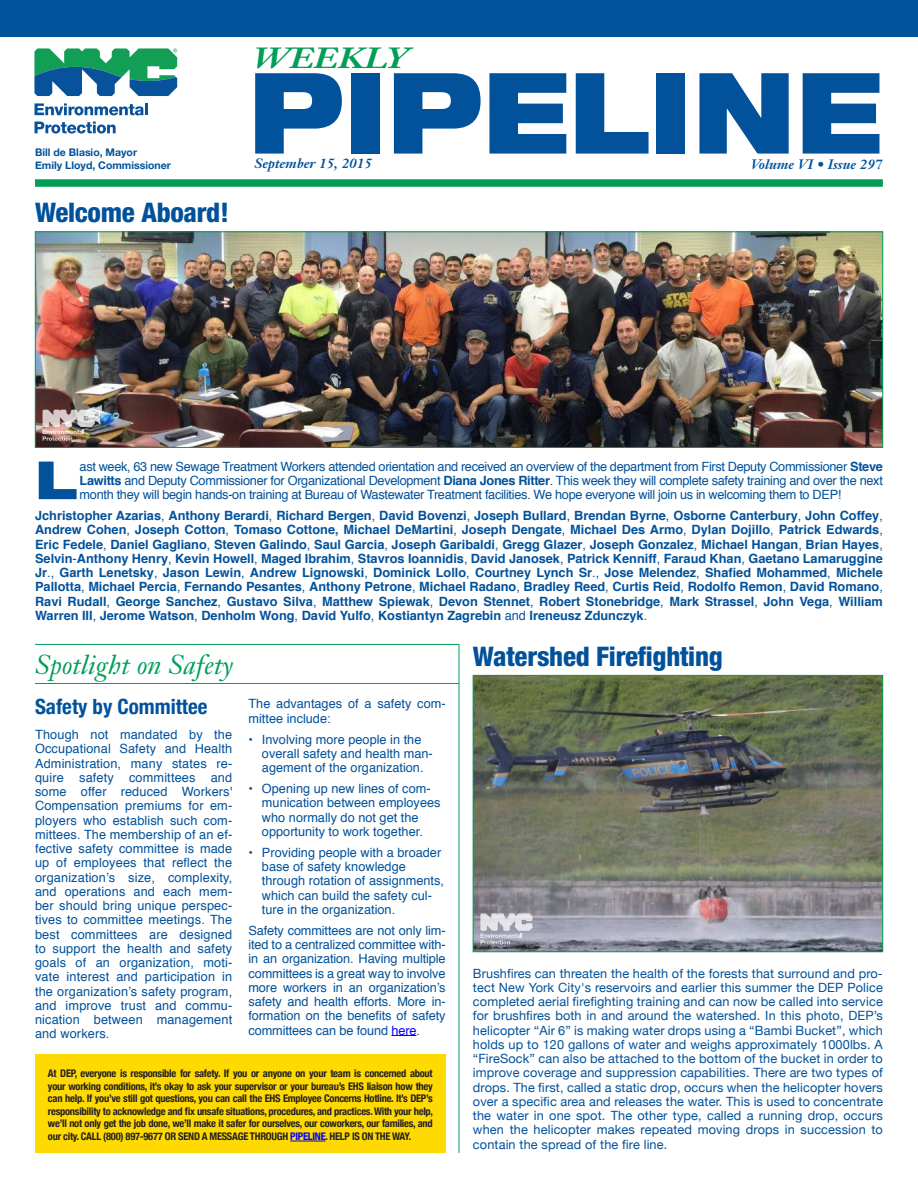
<style>
.page{position:relative;width:918px;height:1188px;background:#fff}
.page>*{position:absolute;margin:0;border:0;box-sizing:border-box;transform-origin:0 0}
.t1{font:900 expanded 112.5px "Helvetica Neue";color:#01519b;scale:.9 1}
.body{font:900 expanded 52.65px "Helvetica Neue";color:#01519b}
.t2{font:italic 700 28.8px "Janson Text";color:#009e57;scale:1.25 1}
.body-2{font:800 condensed 27px "Helvetica Neue";letter-spacing:-.01em;color:#01519b}
.t3{font:italic 27px "Janson Text";color:#009e57}
.body-3{font:700 condensed 21px "Helvetica Neue";color:#01519b}
.t4{font:italic 700 13.5px "Janson Text";color:#01519b}
.body-4{font:12.75px/14.2px "Helvetica";color:#01519b}
.body-5{font:700 12.75px/14.2px "Helvetica";color:#01519b;text-align:justify}
.body-6{font:12.75px/14.2px "Helvetica Neue";letter-spacing:.01em;color:#01519b;text-align:justify}
.t5{font:700 condensed 10.5px/12.6px "Helvetica Neue";letter-spacing:-.025em;color:#231f20;text-align:justify}
.t6{font:700 10.5px "Helvetica Neue";color:#01519b}
.s1{font-weight:700}
.s2{font-weight:400}
.s3{color:#00f}
</style>
<div class="page">
<svg style="left:35px;top:103px;width:113px;height:12px"></svg>
<svg style="left:35px;top:122px;width:81px;height:12px"></svg>
<svg style="left:34px;top:48px;width:143px;height:48px"></svg>
<div style="left:35px;top:179px;width:848px;height:8px;background:#009e57"></div>
<hr style="left:459px;top:644px;width:1px;height:509px;background:#009e57">
<div style="left:0;top:0;width:918px;height:36px;background:#01519b"></div>
<div style="left:35px;top:1054px;width:411px;height:99px;background:#ffda01"></div>
<hr style="left:290px;top:1141px;width:35px;height:1px;background:#00f">
<img style="left:37px;top:234px;width:844px;height:212px">
<div style="left:35px;top:232px;width:848px;height:216px;border:1px solid #009e57"></div>
<img style="left:43px;top:410px;width:52px;height:31px">
<img style="left:475px;top:677px;width:406px;height:273px">
<div style="left:473px;top:675px;width:410px;height:277px;border:1px solid #009e57"></div>
<svg style="left:480px;top:913px;width:53px;height:32px"></svg>
<svg style="left:391px;top:1035px;width:25px;height:1px"></svg>
<hr style="left:35px;top:644px;width:424px;height:1px;background:#009e57">
<hr style="left:35px;top:683px;width:424px;height:1px;background:#009e57">
<p class="t6" style="left:35px;top:144px;width:104px">Bill de Blasio, Mayor</p>
<p class="t6" style="left:35px;top:157px;width:137px">Emily Lloyd, Commissioner</p>
<p class="body-2" style="left:35px;top:196px;width:195px">Welcome Aboard!</p>
<p class="t2" style="left:253px;top:39px;width:126px">WEEKLY</p>
<p class="t1" style="left:248px;top:40px;width:706px">PIPELINE</p>
<p class="t4" style="left:255px;top:154px;width:119px">September 15, 2015</p>
<p class="t4" style="left:751px;top:155px;width:133px">Volume VI • Issue 297</p>
<p class="body" style="left:35px;top:446px;width:43px">L</p>
<p class="body-4" style="left:80px;top:459px;width:805px;text-align:justify">ast week, 63 new Sewage Treatment Workers attended orientation and received an overview of the department from First Deputy Commissioner <span class="s1">Steve Lawitts</span> and Deputy Commissioner for Organizational Development <span class="s1">Diana Jones Ritter</span>. This week they will complete safety training and over the next month they will begin hands-on training at Bureau of Wastewater Treatment facilities. We hope everyone will join us in welcoming them to DEP!</p>
<p class="body-5" style="left:35px;top:509px;width:849px">Jchristopher Azarias<span class="s2">,</span> Anthony Berardi<span class="s2">,</span> Richard Bergen<span class="s2">,</span> David Bovenzi<span class="s2">,</span> Joseph Bullard<span class="s2">,</span> Brendan Byrne<span class="s2">,</span> Osborne Canterbury<span class="s2">,</span> John Coffey<span class="s2">, </span>Andrew Cohen<span class="s2">,</span> Joseph Cotton<span class="s2">,</span> Tomaso Cottone, Michael DeMartini<span class="s2">,</span> Joseph Dengate<span class="s2">,</span> Michael Des Armo<span class="s2">,</span> Dylan Dojillo<span class="s2">,</span> Patrick Edwards<span class="s2">, </span>Eric Fedele<span class="s2">,</span> Daniel Gagliano<span class="s2">,</span> Steven Galindo<span class="s2">,</span> Saul Garcia<span class="s2">,</span> Joseph Garibaldi<span class="s2">,</span> Gregg Glazer<span class="s2">,</span> Joseph Gonzalez<span class="s2">,</span> Michael Hangan<span class="s2">,</span> Brian Hayes<span class="s2">, </span>Selvin<span class="s2">-</span>Anthony Henry<span class="s2">,</span> Kevin Howell<span class="s2">,</span> Maged Ibrahim<span class="s2">,</span> Stavros Ioannidis<span class="s2">,</span> David Janosek<span class="s2">,</span> Patrick Kenniff<span class="s2">,</span> Faraud Khan<span class="s2">,</span> Gaetano Lamaruggine Jr<span class="s2">.,</span> Garth Lenetsky<span class="s2">,</span> Jason Lewin<span class="s2">,</span> Andrew Lignowski<span class="s2">,</span> Dominick Lollo<span class="s2">,</span> Courtney Lynch Sr<span class="s2">.,</span> Jose Melendez<span class="s2">,</span> Shafied Mohammed<span class="s2">,</span> Michele Pallotta<span class="s2">,</span> Michael Percia<span class="s2">,</span> Fernando Pesantes<span class="s2">,</span> Anthony Petrone<span class="s2">,</span> Michael Radano<span class="s2">,</span> Bradley Reed<span class="s2">,</span> Curtis Reid<span class="s2">,</span> Rodolfo Remon<span class="s2">,</span> David Romano<span class="s2">, </span>Ravi Rudall<span class="s2">,</span> George Sanchez<span class="s2">,</span> Gustavo Silva<span class="s2">,</span> Matthew Spiewak<span class="s2">,</span> Devon Stennet<span class="s2">,</span> Robert Stonebridge<span class="s2">,</span> Mark Strassel<span class="s2">,</span> John Vega<span class="s2">,</span> William Warren III<span class="s2">,</span> Jerome Watson<span class="s2">,</span> Denholm Wong<span class="s2">,</span> David Yulfo<span class="s2">,</span> Kostiantyn Zagrebin <span class="s2">and</span> Ireneusz Zdunczyk<span class="s2">.</span></p>
<p class="t3" style="left:35px;top:648px;width:200px">Spotlight on Safety</p>
<p class="body-2" style="left:473px;top:640px;width:251px">Watershed Firefighting</p>
<p class="body-3" style="left:35px;top:689px;width:174px">Safety by Committee</p>
<p class="body-4" style="left:35px;top:728px;width:199px;text-align:justify">Though not mandated by the Occupational Safety and Health Administration, many states re&shy;quire safety committees and some offer reduced Workers' Compensation premiums for em&shy;ployers who establish such com&shy;mittees. The membership of an ef&shy;fective safety committee is made up of employees that reflect the organization’s size, complexity, and operations and each mem&shy;ber should bring unique perspec&shy;tives to committee meetings. The best committees are designed to support the health and safety goals of an organization, moti&shy;vate interest and participation in the organization’s safety program, and improve trust and commu&shy;nication between management and workers.</p>
<p class="body-4" style="left:248px;top:697px;width:199px">The advantages of a safety com&shy;mittee include:</p>
<p class="body-4" style="left:262px;top:732px;width:172px;text-indent:-14px">• Involving more people in the overall safety and health man&shy;agement of the organization.</p>
<p class="body-4" style="left:262px;top:782px;width:180px;text-indent:-14px">• Opening up new lines of com&shy;munication between employees who normally do not get the opportunity to work together.</p>
<p class="body-4" style="left:262px;top:846px;width:184px;text-indent:-14px">• Providing people with a broader base of safety knowledge through rotation of assignments, which can build the safety cul&shy;ture in the organization.</p>
<p class="body-4" style="left:248px;top:924px;width:199px;text-align:justify">Safety committees are not only lim&shy;ited to a centralized committee with&shy;in an organization. Having multiple committees is a great way to involve more workers in an organization’s safety and health efforts. More in&shy;formation on the benefits of safety committees can be found <span class="s3">here</span>.</p>
<p class="t5" style="left:48px;top:1066px;width:387px">At DEP, everyone is responsible for safety. If you or anyone on your team is concerned about your working conditions, it’s okay to ask your supervisor or your bureau’s EHS liaison how they can help. If you’ve still got questions, you can call the EHS Employee Concerns Hotline. It’s DEP’s responsibility to acknowledge and fix unsafe situations, procedures, and practices. With your help, we’ll not only get the job done, we’ll make it safer for ourselves, our coworkers, our families, and our city. CALL (800) 897-9677 OR SEND A MESSAGE THROUGH <span class="s3">PIPELINE</span>. HELP IS ON THE WAY.</p>
<p class="body-6" style="left:473px;top:967px;width:411px">Brushfires can threaten the health of the forests that surround and pro&shy;tect New York City's reservoirs and earlier this summer the DEP Police completed aerial firefighting training and can now be called into service for brushfires both in and around the watershed. In this photo, DEP’s helicopter “Air 6” is making water drops using a “Bambi Bucket”, which holds up to 120 gallons of water and weighs approximately 1000lbs. A “FireSock” can also be attached to the bottom of the bucket in order to improve coverage and suppression capabilities. There are two types of drops. The first, called a static drop, occurs when the helicopter hovers over a specific area and releases the water. This is used to concentrate the water in one spot. The other type, called a running drop, occurs when the helicopter makes repeated moving drops in succession to contain the spread of the fire line.</p>
</div>
